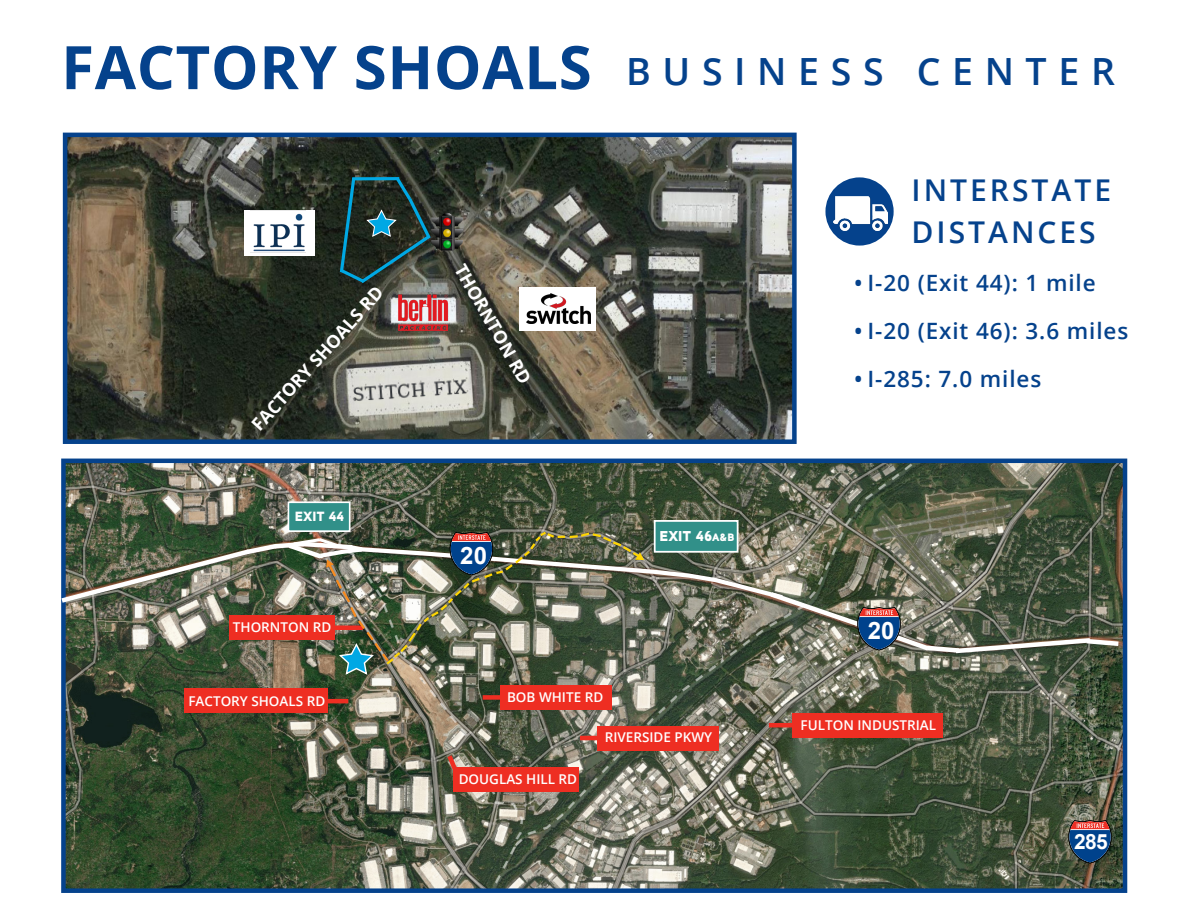
<style>
.page{position:relative;width:1188px;height:918px;background:#fff}
.page>*{position:absolute;margin:0;border:0;box-sizing:border-box;transform-origin:0 0}
.t1{font:700 60px "Open Sans";letter-spacing:.01em;color:#05428c}
.t2{font:600 37.5px "Open Sans";letter-spacing:.31em;color:#05428c}
.t3{font:600 30px "Open Sans";letter-spacing:.1em;color:#05428c}
.t4{font:700 24px "Arial";color:#fff}
.t5{font:600 22.5px "Open Sans";letter-spacing:.04em;color:#05428c}
.t6{font:700 21px "Arial";color:#fff}
.t7{font:700 18px "Open Sans";color:#fff}
.t8{font:900 14.25px "Aaux Next";color:#fff}
.t9{font:600 13.5px "Open Sans";color:#fff}
.t10{font:900 13.35px "Aaux Next";color:#fff}
.s1{font-size:10.65px}
</style>
<div class="page">
<img style="left:68px;top:138px;width:724px;height:301px">
<div style="left:63px;top:133px;width:734px;height:311px;border:4px solid #05428c"></div>
<svg style="left:337px;top:175px;width:97px;height:111px;background:#233c3b"></svg>
<div style="left:244px;top:210px;width:71px;height:46px;background:#fff"></div>
<img style="left:251px;top:204px;width:54px;height:55px">
<img style="left:321px;top:368px;width:180px;height:59px">
<img style="left:381px;top:271px;width:84px;height:83px">
<div style="left:519px;top:287px;width:77px;height:44px;background:#fff"></div>
<img style="left:526px;top:293px;width:65px;height:31px">
<img style="left:419px;top:204px;width:56px;height:55px">
<div style="left:825px;top:177px;width:69px;height:69px;background:#05428c;border-radius:50%"></div>
<img style="left:833px;top:196px;width:55px;height:34px">
<img style="left:66px;top:464px;width:1056px;height:424px">
<div style="left:61px;top:459px;width:1066px;height:434px;border:4px solid #05428c"></div>
<div style="left:288px;top:501px;width:63px;height:31px;background:#319089;border:2px solid #fff"></div>
<div style="left:655px;top:521px;width:83px;height:31px;background:#319089"></div>
<div style="left:654px;top:520px;width:85px;height:33px;border:2px solid #fff"></div>
<div style="left:185px;top:688px;width:143px;height:24px;background:#ee2e22"></div>
<hr style="left:325px;top:699px;width:23px;height:4px;background:#ee2e22">
<div style="left:500px;top:685px;width:111px;height:24px;background:#ee2e22"></div>
<div style="left:483px;top:695px;width:23px;height:5px;background:#ee2e22"></div>
<div style="left:453px;top:768px;width:126px;height:24px;background:#ee2e22"></div>
<svg style="left:444px;top:750px;width:19px;height:31px"></svg>
<div style="left:597px;top:726px;width:122px;height:24px;background:#ee2e22"></div>
<hr style="left:580px;top:736px;width:23px;height:4px;background:#ee2e22">
<svg style="left:61px;top:530px;width:1062px;height:146px;background:#6a6e5d"></svg>
<div style="left:792px;top:713px;width:150px;height:24px;background:#ee2e22"></div>
<hr style="left:769px;top:723px;width:23px;height:4px;background:#ee2e22">
<svg style="left:1068px;top:819px;width:44px;height:45px;background:#3a4b6c"></svg>
<p class="t1" style="left:61px;top:25px;width:532px">FACTORY SHOALS</p>
<p class="t2" style="left:626px;top:46px;width:490px">BUSINESS CENTER</p>
<p class="t3" style="left:912px;top:169px;width:201px">INTERSTATE</p>
<p class="t3" style="left:912px;top:211px;width:186px">DISTANCES</p>
<p class="t7" style="left:245px;top:419px;width:188px;rotate:-48deg">FACTORY SHOALS RD</p>
<p class="t10" style="left:295px;top:506px;width:51px">EXIT 44</p>
<p class="t7" style="left:470px;top:259px;width:136px;rotate:60deg">THORNTON RD</p>
<p class="t5" style="left:854px;top:268px;width:243px">• I-20 (Exit 44): 1 mile</p>
<p class="t5" style="left:854px;top:316px;width:276px">• I-20 (Exit 46): 3.6 miles</p>
<p class="t5" style="left:854px;top:364px;width:189px">• I-285: 7.0 miles</p>
<p class="t4" style="left:460px;top:538px;width:28px">20</p>
<p class="t8" style="left:660px;top:525px;width:76px">EXIT 46<span class="s1">A&amp;B</span></p>
<p class="t9" style="left:233px;top:618px;width:100px">THORNTON RD</p>
<p class="t4" style="left:868px;top:613px;width:28px">20</p>
<p class="t9" style="left:188px;top:692px;width:138px">FACTORY SHOALS RD</p>
<p class="t9" style="left:507px;top:688px;width:98px">BOB WHITE RD</p>
<p class="t9" style="left:459px;top:770px;width:120px">DOUGLAS HILL RD</p>
<p class="t9" style="left:605px;top:728px;width:109px">RIVERSIDE PKWY</p>
<p class="t9" style="left:801px;top:715px;width:137px">FULTON INDUSTRIAL</p>
<p class="t6" style="left:1074px;top:827px;width:35px">285</p>
</div>
